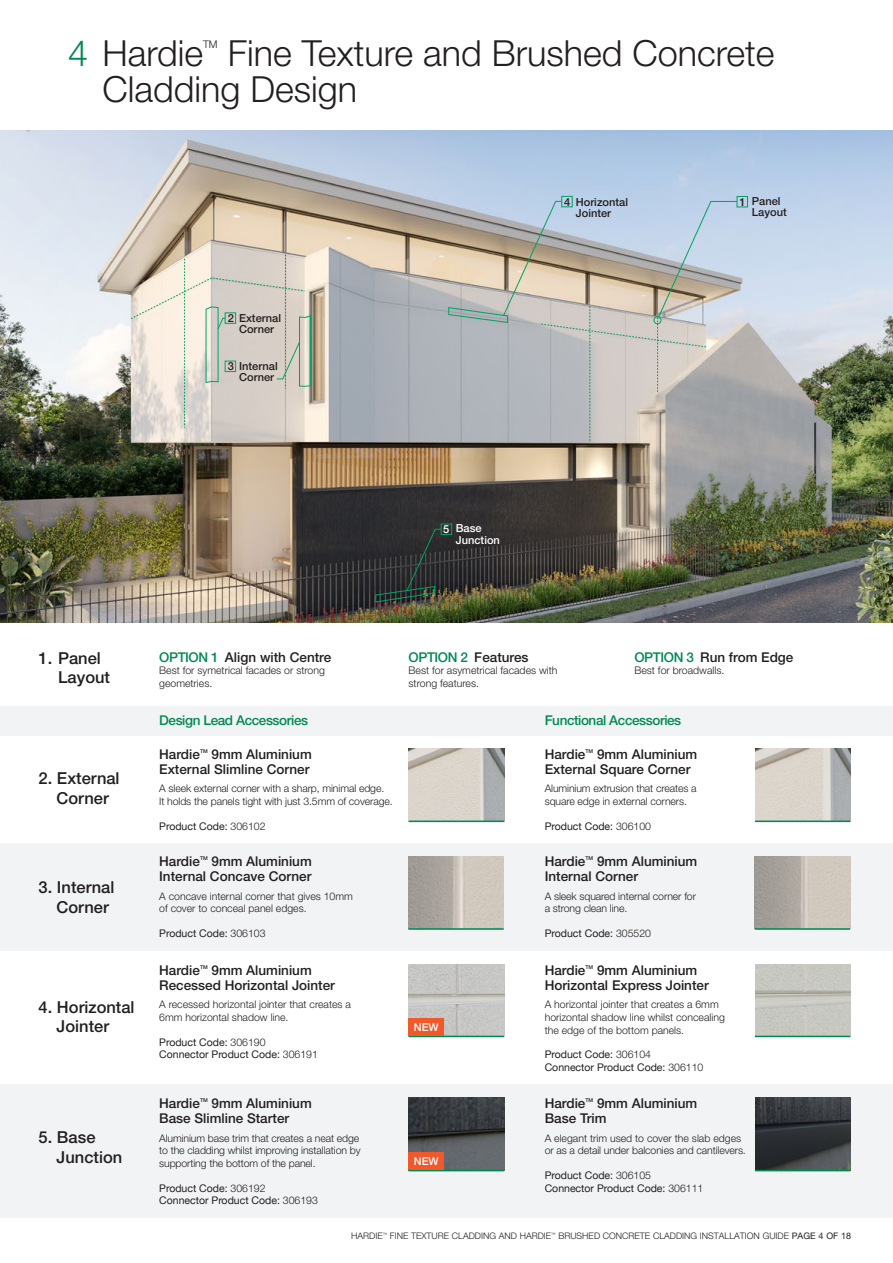
<style>
.page{position:relative;width:893px;height:1263px;background:#fff}
.page>*{position:absolute;margin:0;border:0;box-sizing:border-box;transform-origin:0 0}
.t1{font:300 36px "Helvetica Neue";color:#231f20}
.t2{font:500 16.5px/19.5px "Helvetica Neue";color:#231f20}
.t3{font:500 13.5px "Helvetica Neue";color:#231f20}
.t4{font:500 13.5px "Helvetica Neue";letter-spacing:-.03em;color:#008a52}
.t5{font:500 11.1px/11.1px "Helvetica Neue LT Std";color:#231f20}
.t6{font:500 11.1px/11.1px "Helvetica Neue LT Std";color:#fff}
.t7{font:500 10.8px "Helvetica Neue";color:#fff}
.t8{font:300 10.5px/12.6px "Helvetica Neue";color:#231f20}
.t9{font:10.5px "Helvetica Neue";color:#231f20}
.t10{font:300 10.5px "Helvetica Neue LT Std";color:#231f20}
.t11{font:300 9px "Helvetica Neue LT Std";color:#231f20}
.t12{font:500 5.25px "Helvetica Neue";color:#231f20}
.s1{color:#008a52}
.s2{font-weight:300}
.s3{font-weight:400}
</style>
<div class="page">
<div style="left:0;top:706px;width:893px;height:30px;background:#f2f3f4"></div>
<div style="left:0;top:843px;width:893px;height:108px;background:#f2f3f4"></div>
<div style="left:0;top:1084px;width:893px;height:134px;background:#f2f3f4"></div>
<img style="left:0;top:131px;width:893px;height:492px">
<img style="left:409px;top:749px;width:95px;height:71px">
<hr style="left:409px;top:820px;width:95px;height:2px;background:#008a52">
<img style="left:755px;top:749px;width:95px;height:71px">
<hr style="left:755px;top:820px;width:95px;height:2px;background:#008a52">
<img style="left:755px;top:856px;width:95px;height:72px">
<hr style="left:755px;top:928px;width:95px;height:2px;background:#008a52">
<img style="left:409px;top:964px;width:95px;height:72px">
<img style="left:755px;top:964px;width:95px;height:72px">
<hr style="left:409px;top:1036px;width:95px;height:1px;background:#008a52">
<hr style="left:755px;top:1036px;width:95px;height:1px;background:#008a52">
<img style="left:409px;top:1098px;width:95px;height:72px">
<hr style="left:409px;top:1170px;width:95px;height:1px;background:#008a52">
<img style="left:755px;top:1098px;width:95px;height:72px">
<hr style="left:755px;top:1170px;width:95px;height:1px;background:#008a52">
<div style="left:737px;top:196px;width:11px;height:11px;border:1px solid #00a261"></div>
<svg style="left:448px;top:201px;width:290px;height:241px"></svg>
<svg style="left:375px;top:528px;width:67px;height:75px"></svg>
<svg style="left:130px;top:255px;width:181px;height:173px"></svg>
<div style="left:561px;top:196px;width:12px;height:11px;border:1px solid #00a261"></div>
<div style="left:225px;top:361px;width:11px;height:11px;border:1px solid #00a261"></div>
<div style="left:441px;top:524px;width:11px;height:11px;border:1px solid #00a261"></div>
<img style="left:408px;top:856px;width:96px;height:72px">
<hr style="left:408px;top:928px;width:96px;height:2px;background:#008a52">
<div style="left:409px;top:1019px;width:35px;height:17px;background:#f1592a"></div>
<div style="left:409px;top:1153px;width:35px;height:17px;background:#f1592a"></div>
<p class="t1" style="left:68px;top:31px;width:137px"><span class="s1">4</span> Hardie</p>
<p class="t10" style="left:203px;top:37px;width:16px">TM</p>
<p class="t1" style="left:228px;top:31px;width:548px">Fine Texture and Brushed Concrete</p>
<p class="t1" style="left:102px;top:67px;width:256px">Cladding Design</p>
<p class="t5" style="left:239px;top:312px;width:44px">External<br>Corner</p>
<p class="t5" style="left:228px;top:312px;width:8px">2</p>
<p class="t5" style="left:228px;top:361px;width:8px">3</p>
<p class="t5" style="left:239px;top:361px;width:40px">Internal<br>Corner</p>
<p class="t5" style="left:576px;top:196px;width:54px">Horizontal</p>
<p class="t5" style="left:740px;top:196px;width:8px">1</p>
<p class="t5" style="left:576px;top:207px;width:37px">Jointer</p>
<p class="t5" style="left:564px;top:196px;width:8px">4</p>
<p class="t5" style="left:752px;top:196px;width:36px">Panel<br>Layout</p>
<p class="t6" style="left:456px;top:523px;width:46px">Base<br>Junction</p>
<p class="t6" style="left:443px;top:523px;width:8px">5</p>
<p class="t2" style="left:58px;top:648px;width:53px;text-indent:-19px">1. Panel<br>Layout</p>
<p class="t2" style="left:39px;top:769px;width:82px">2. External</p>
<p class="t2" style="left:57px;top:788px;width:54px">Corner</p>
<p class="t2" style="left:39px;top:877px;width:77px">3. Internal</p>
<p class="t2" style="left:57px;top:897px;width:54px">Corner</p>
<p class="t2" style="left:39px;top:997px;width:97px">4. Horizontal</p>
<p class="t2" style="left:57px;top:1016px;width:54px">Jointer</p>
<p class="t2" style="left:39px;top:1127px;width:58px">5. Base</p>
<p class="t2" style="left:57px;top:1147px;width:67px">Junction</p>
<p class="t3" style="left:159px;top:649px;width:174px"><span class="s1">OPTION 1</span> Align with Centre</p>
<p class="t8" style="left:159px;top:664px;width:167px">Best for symetrical facades or strong geometries.</p>
<p class="t3" style="left:409px;top:649px;width:122px"><span class="s1">OPTION 2</span> Features</p>
<p class="t8" style="left:409px;top:664px;width:150px">Best for asymetrical facades with strong features.</p>
<p class="t3" style="left:634px;top:649px;width:161px"><span class="s1">OPTION 3</span> Run from Edge</p>
<p class="t8" style="left:634px;top:664px;width:91px">Best for broadwalls.</p>
<p class="t4" style="left:159px;top:712px;width:150px">Design Lead Accessories</p>
<p class="t4" style="left:545px;top:712px;width:138px">Functional Accessories</p>
<p class="t3" style="left:159px;top:746px;width:42px">Hardie</p>
<p class="t12" style="left:200px;top:748px;width:9px">TM</p>
<p class="t3" style="left:212px;top:746px;width:102px">9mm Aluminium</p>
<p class="t3" style="left:159px;top:761px;width:152px">External Slimline Corner</p>
<p class="t8" style="left:159px;top:782px;width:227px">A sleek external corner with a sharp, minimal edge.</p>
<p class="t8" style="left:159px;top:795px;width:235px">It holds the panels tight with just 3.5mm of coverage.</p>
<p class="t9" style="left:159px;top:818px;width:108px">Product Code: <span class="s2">306102</span></p>
<p class="t3" style="left:545px;top:746px;width:42px">Hardie</p>
<p class="t12" style="left:585px;top:748px;width:9px">TM</p>
<p class="t3" style="left:597px;top:746px;width:102px">9mm Aluminium</p>
<p class="t3" style="left:545px;top:761px;width:147px">External Square Corner</p>
<p class="t8" style="left:545px;top:782px;width:153px">Aluminium extrusion that creates a square edge in external corners.</p>
<p class="t9" style="left:545px;top:818px;width:108px">Product Code: <span class="s2">306100</span></p>
<p class="t3" style="left:545px;top:853px;width:42px">Hardie</p>
<p class="t12" style="left:585px;top:855px;width:9px">TM</p>
<p class="t3" style="left:597px;top:853px;width:102px">9mm Aluminium</p>
<p class="t3" style="left:545px;top:868px;width:95px">Internal Corner</p>
<p class="t8" style="left:545px;top:889px;width:153px">A sleek squared internal corner for a strong clean line.</p>
<p class="t9" style="left:545px;top:925px;width:108px">Product Code: <span class="s2">305520</span></p>
<p class="t3" style="left:159px;top:853px;width:42px">Hardie</p>
<p class="t12" style="left:200px;top:855px;width:9px">TM</p>
<p class="t3" style="left:212px;top:853px;width:102px">9mm Aluminium</p>
<p class="t3" style="left:159px;top:868px;width:154px">Internal Concave Corner</p>
<p class="t8" style="left:159px;top:889px;width:195px">A concave internal corner that gives 10mm of cover to conceal panel edges.</p>
<p class="t9" style="left:159px;top:925px;width:108px">Product Code: <span class="s2">306103</span></p>
<p class="t3" style="left:159px;top:962px;width:42px">Hardie</p>
<p class="t12" style="left:200px;top:964px;width:9px">TM</p>
<p class="t3" style="left:212px;top:962px;width:102px">9mm Aluminium</p>
<p class="t3" style="left:159px;top:977px;width:177px">Recessed Horizontal Jointer</p>
<p class="t8" style="left:159px;top:998px;width:193px">A recessed horizontal jointer that creates a<br>6mm horizontal shadow line.</p>
<p class="t9" style="left:159px;top:1034px;width:108px">Product Code: <span class="s2">306190</span></p>
<p class="t9" style="left:159px;top:1047px;width:160px">Connector Product Code: <span class="s2">306191</span></p>
<p class="t3" style="left:159px;top:1095px;width:42px">Hardie</p>
<p class="t12" style="left:200px;top:1097px;width:9px">TM</p>
<p class="t3" style="left:212px;top:1095px;width:102px">9mm Aluminium</p>
<p class="t3" style="left:159px;top:1110px;width:132px">Base Slimline Starter</p>
<p class="t8" style="left:159px;top:1131px;width:203px">Aluminium base trim that creates a neat edge to the cladding whilst improving installation by supporting the bottom of the panel.</p>
<p class="t9" style="left:159px;top:1180px;width:108px">Product Code: <span class="s2">306192</span></p>
<p class="t9" style="left:159px;top:1193px;width:160px">Connector Product Code: <span class="s2">306193</span></p>
<p class="t7" style="left:414px;top:1021px;width:26px">NEW</p>
<p class="t7" style="left:414px;top:1155px;width:26px">NEW</p>
<p class="t3" style="left:545px;top:962px;width:42px">Hardie</p>
<p class="t12" style="left:585px;top:964px;width:9px">TM</p>
<p class="t3" style="left:597px;top:962px;width:102px">9mm Aluminium</p>
<p class="t3" style="left:545px;top:977px;width:166px">Horizontal Express Jointer</p>
<p class="t8" style="left:545px;top:998px;width:182px">A horizontal jointer that creates a 6mm horizontal shadow line whilst concealing the edge of the bottom panels.</p>
<p class="t9" style="left:545px;top:1047px;width:108px">Product Code: <span class="s2">306104</span></p>
<p class="t9" style="left:545px;top:1059px;width:160px">Connector Product Code: <span class="s2">306110</span></p>
<p class="t3" style="left:545px;top:1095px;width:42px">Hardie</p>
<p class="t12" style="left:585px;top:1097px;width:9px">TM</p>
<p class="t3" style="left:597px;top:1095px;width:102px">9mm Aluminium</p>
<p class="t3" style="left:545px;top:1110px;width:63px">Base Trim</p>
<p class="t8" style="left:545px;top:1131px;width:203px">A elegant trim used to cover the slab edges or as a detail under balconies and cantilevers.</p>
<p class="t9" style="left:545px;top:1168px;width:108px">Product Code: <span class="s2">306105</span></p>
<p class="t9" style="left:545px;top:1180px;width:160px">Connector Product Code: <span class="s2">306111</span></p>
<p class="t11" style="left:351px;top:1231px;width:501px">HARDIE<sup>™</sup> FINE TEXTURE CLADDING AND HARDIE<sup>™</sup> BRUSHED CONCRETE CLADDING INSTALLATION GUIDE <span class="s3">PAGE 4 OF 18</span></p>
</div>
